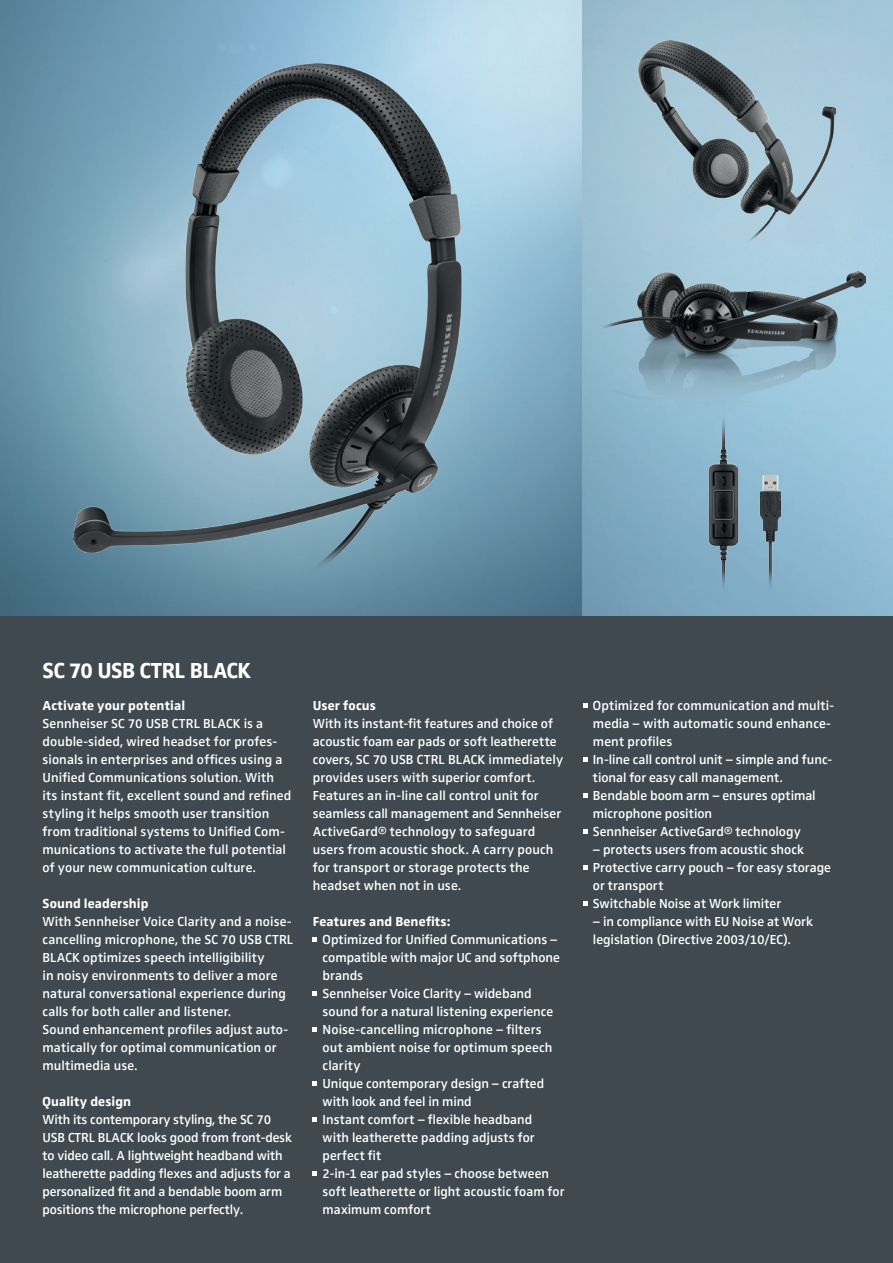
<style>
.page{position:relative;width:893px;height:1263px;background:#40494f}
.page>*{position:absolute;margin:0;border:0;box-sizing:border-box;transform-origin:0 0}
.t1{font:700 22.5px "Sennheiser";letter-spacing:-.025em;color:#fff}
.t2{font:600 13.5px/18px "Sennheiser";letter-spacing:.005em;color:#fff}
.t3{font:700 13.5px "Sennheiser";letter-spacing:.01em;color:#fff}
</style>
<div class="page">
<img style="left:0;top:0;width:583px;height:616px">
<img style="left:583px;top:0;width:310px;height:616px">
<svg style="left:313px;top:937px;width:4px;height:5px"></svg>
<svg style="left:313px;top:991px;width:4px;height:5px"></svg>
<svg style="left:313px;top:1027px;width:4px;height:5px"></svg>
<svg style="left:313px;top:1081px;width:4px;height:5px"></svg>
<svg style="left:313px;top:1117px;width:4px;height:5px"></svg>
<svg style="left:313px;top:1171px;width:4px;height:5px"></svg>
<svg style="left:583px;top:703px;width:4px;height:5px"></svg>
<svg style="left:583px;top:757px;width:4px;height:5px"></svg>
<svg style="left:583px;top:793px;width:4px;height:5px"></svg>
<svg style="left:583px;top:829px;width:4px;height:5px"></svg>
<svg style="left:583px;top:865px;width:4px;height:5px"></svg>
<svg style="left:583px;top:901px;width:4px;height:5px"></svg>
<img style="left:685px;top:423px;width:95px;height:172px">
<img style="left:639px;top:40px;width:196px;height:204px">
<img style="left:598px;top:271px;width:268px;height:152px">
<img style="left:73px;top:64px;width:432px;height:522px">
<h1 class="t1" style="left:43px;top:658px;width:210px">SC 70 USB CTRL BLACK</h1>
<p class="t3" style="left:43px;top:698px;width:144px">Activate your potential</p>
<p class="t2" style="left:43px;top:714px;width:250px">Sennheiser SC 70 USB CTRL BLACK is a double-sided, wired headset for profes&shy;sionals in enterprises and offices using a Unified Communications solution. With its instant fit, excellent sound and refined styling it helps smooth user transition from traditional systems to Unified Com&shy;munications to activate the full potential of your new communication culture.</p>
<p class="t3" style="left:43px;top:896px;width:107px">Sound leadership</p>
<p class="t2" style="left:43px;top:912px;width:252px">With Sennheiser Voice Clarity and a noise&shy;cancelling microphone, the SC 70 USB CTRL BLACK optimizes speech intelligibility<br>in noisy environments to deliver a more natural conversational experience during calls for both caller and listener.<br>Sound enhancement profiles adjust auto&shy;matically for optimal communication or multimedia use.</p>
<p class="t3" style="left:43px;top:1093px;width:90px">Quality design</p>
<p class="t2" style="left:43px;top:1110px;width:251px">With its contemporary styling, the SC 70<br>USB CTRL BLACK looks good from front-desk to video call. A lightweight headband with leatherette padding flexes and adjusts for a personalized fit and a bendable boom arm positions the microphone perfectly.</p>
<p class="t3" style="left:313px;top:698px;width:65px">User focus</p>
<p class="t2" style="left:313px;top:714px;width:252px">With its instant-fit features and choice of acoustic foam ear pads or soft leatherette covers, SC 70 USB CTRL BLACK immediately provides users with superior comfort.<br>Features an in-line call control unit for seamless call management and Sennheiser ActiveGard® technology to safeguard users from acoustic shock. A carry pouch for transport or storage protects the headset when not in use.</p>
<p class="t3" style="left:313px;top:914px;width:139px">Features and Benefits:</p>
<p class="t2" style="left:323px;top:930px;width:243px">Optimized for Unified Communications – compatible with major UC and softphone brands<br>Sennheiser Voice Clarity – wideband sound for a natural listening experience<br>Noise-cancelling microphone – filters out ambient noise for optimum speech clarity<br>Unique contemporary design – crafted with look and feel in mind<br>Instant comfort – flexible headband<br>with leatherette padding adjusts for perfect fit<br>2-in-1 ear pad styles – choose between soft leatherette or light acoustic foam for maximum comfort</p>
<p class="t2" style="left:593px;top:696px;width:243px">Optimized for communication and multi&shy;media – with automatic sound enhance&shy;ment profiles<br>In-line call control unit – simple and func&shy;tional for easy call management.<br>Bendable boom arm – ensures optimal microphone position<br>Sennheiser ActiveGard® technology</p>
<p class="t2" style="left:593px;top:840px;width:240px">– protects users from acoustic shock<br>Protective carry pouch – for easy storage or transport<br>Switchable Noise at Work limiter</p>
<p class="t2" style="left:593px;top:912px;width:222px">– in compliance with EU Noise at Work legislation (Directive 2003/10/EC).</p>
</div>
